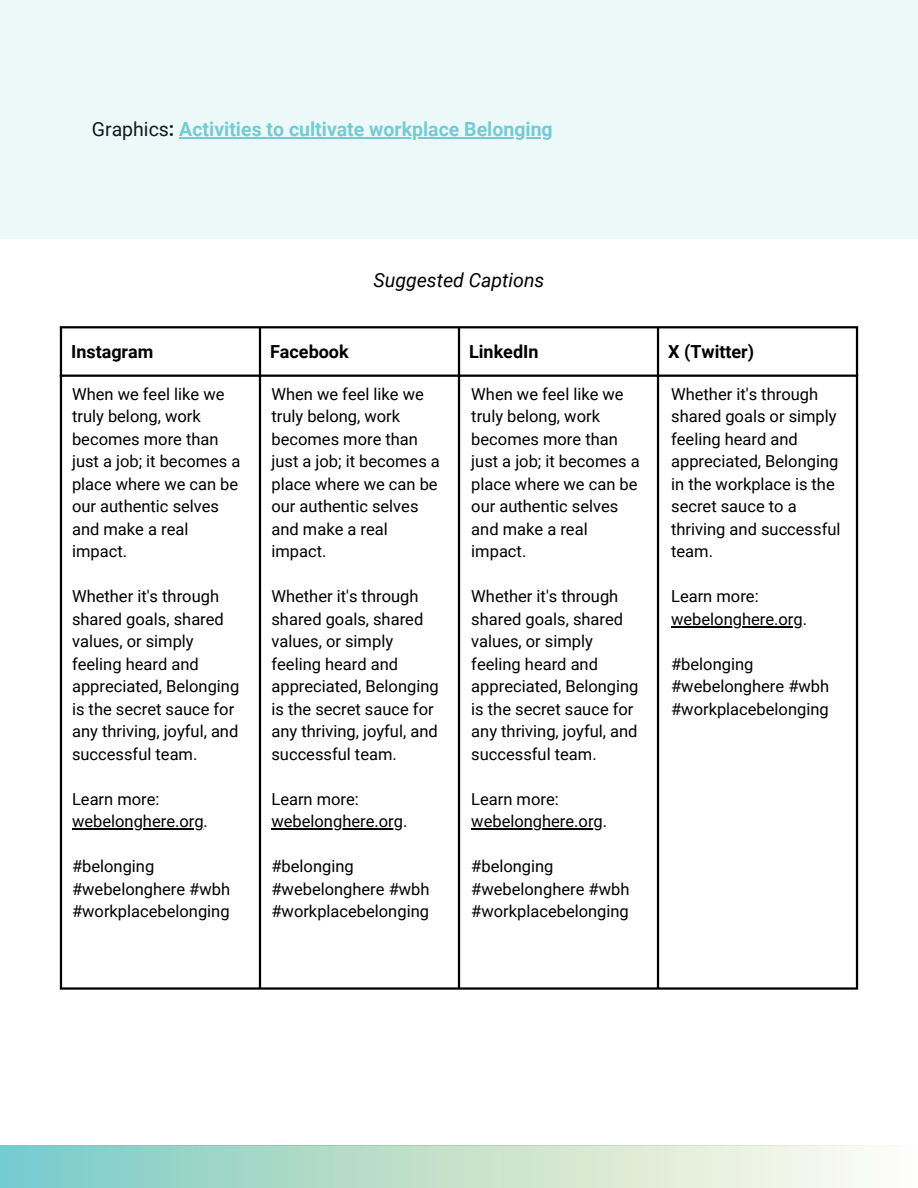
<style>
.page{position:relative;width:918px;height:1188px;background:#fff}
.page>*{position:absolute;margin:0;border:0;box-sizing:border-box;transform-origin:0 0}
.t1{font:700 19.5px "Roboto";color:#74ccd3}
.t2{font:italic 19.5px "Roboto";color:#000}
.t3{font:700 18px "Roboto";color:#000}
.t4{font:16.5px/22.5px "Roboto";color:#000}
.s1{font-weight:400;color:#000}
.s2{color:#000}
</style>
<div class="page">
<hr style="left:60px;top:328px;width:2px;height:659px;background:#000">
<hr style="left:259px;top:328px;width:2px;height:659px;background:#000">
<hr style="left:458px;top:328px;width:2px;height:659px;background:#000">
<hr style="left:657px;top:328px;width:2px;height:659px;background:#000">
<hr style="left:856px;top:328px;width:2px;height:659px;background:#000">
<hr style="left:60px;top:326px;width:798px;height:2px;background:#000">
<hr style="left:60px;top:375px;width:798px;height:2px;background:#000">
<hr style="left:60px;top:987px;width:798px;height:3px;background:#000">
<hr style="left:72px;top:828px;width:132px;height:2px;background:#000">
<hr style="left:271px;top:828px;width:132px;height:2px;background:#000">
<hr style="left:471px;top:828px;width:132px;height:2px;background:#000">
<hr style="left:671px;top:626px;width:132px;height:1px;background:#000">
<svg style="left:0;top:1146px;width:864px;height:42px;background:#bde0d1"></svg>
<div style="left:0;top:0;width:918px;height:238px;background:#edf8f9"></div>
<p class="t1" style="left:92px;top:118px;width:462px"><span class="s1">Graphics</span><span class="s2">:</span> Activities to cultivate workplace Belonging</p>
<p class="t2" style="left:374px;top:268px;width:172px">Suggested Captions</p>
<p class="t3" style="left:71px;top:341px;width:84px">Instagram</p>
<p class="t3" style="left:270px;top:341px;width:80px">Facebook</p>
<p class="t3" style="left:469px;top:341px;width:71px">LinkedIn</p>
<p class="t3" style="left:668px;top:341px;width:88px">X (Twitter)</p>
<p class="t4" style="left:72px;top:383px;width:170px">When we feel like we truly belong, work becomes more than just a job; it becomes a place where we can be our authentic selves and make a real impact.</p>
<p class="t4" style="left:72px;top:585px;width:169px">Whether it's through shared goals, shared values, or simply feeling heard and appreciated, Belonging is the secret sauce for any thriving, joyful, and successful team.</p>
<p class="t4" style="left:72px;top:788px;width:137px">Learn more: webelonghere.org.</p>
<p class="t4" style="left:72px;top:855px;width:160px">#belonging #webelonghere #wbh #workplacebelonging</p>
<p class="t4" style="left:271px;top:383px;width:170px">When we feel like we truly belong, work becomes more than just a job; it becomes a place where we can be our authentic selves and make a real impact.</p>
<p class="t4" style="left:271px;top:585px;width:169px">Whether it's through shared goals, shared values, or simply feeling heard and appreciated, Belonging is the secret sauce for any thriving, joyful, and successful team.</p>
<p class="t4" style="left:271px;top:788px;width:137px">Learn more: webelonghere.org.</p>
<p class="t4" style="left:271px;top:855px;width:160px">#belonging #webelonghere #wbh #workplacebelonging</p>
<p class="t4" style="left:471px;top:383px;width:170px">When we feel like we truly belong, work becomes more than just a job; it becomes a place where we can be our authentic selves and make a real impact.</p>
<p class="t4" style="left:471px;top:585px;width:169px">Whether it's through shared goals, shared values, or simply feeling heard and appreciated, Belonging is the secret sauce for any thriving, joyful, and successful team.</p>
<p class="t4" style="left:471px;top:788px;width:137px">Learn more: webelonghere.org.</p>
<p class="t4" style="left:471px;top:855px;width:160px">#belonging #webelonghere #wbh #workplacebelonging</p>
<p class="t4" style="left:671px;top:383px;width:171px">Whether it's through shared goals or simply feeling heard and appreciated, Belonging in the workplace is the secret sauce to a thriving and successful team.</p>
<p class="t4" style="left:671px;top:585px;width:137px">Learn more: webelonghere.org.</p>
<p class="t4" style="left:671px;top:653px;width:160px">#belonging #webelonghere #wbh #workplacebelonging</p>
</div>
